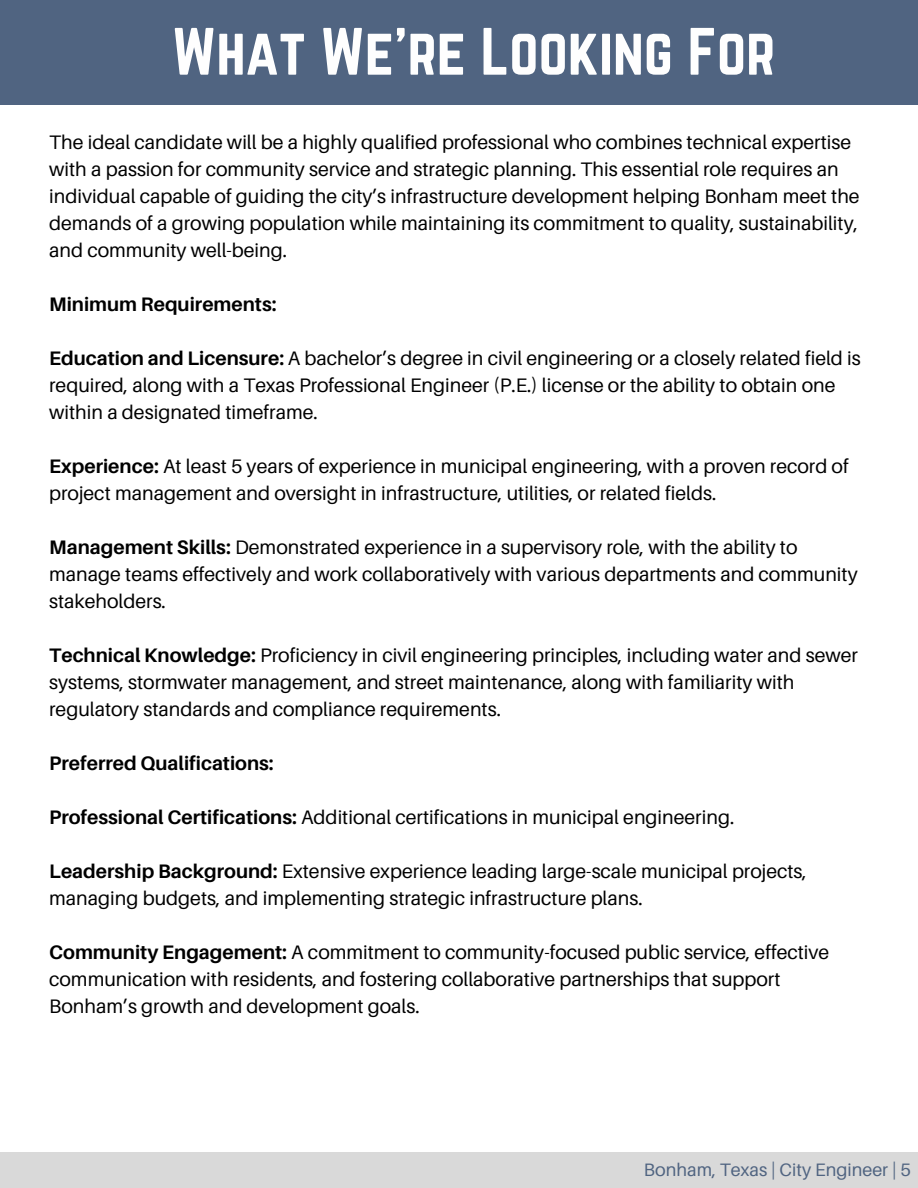
<style>
.page{position:relative;width:918px;height:1188px;background:#fff}
.page>*{position:absolute;margin:0;border:0;box-sizing:border-box;transform-origin:0 0}
.t1{font:58.5px "Norwester";color:#fefefe}
.t2{font:19.5px/27px "Aileron";color:#000}
.t3{font:700 19.5px "Aileron";color:#000}
.t4{font:18px "Aileron";color:#506481}
.s1{font-weight:700}
</style>
<div class="page">
<div style="left:0;top:0;width:918px;height:104px;background:#506481"></div>
<div style="left:0;top:1152px;width:918px;height:36px;background:#d9d9d9"></div>
<p class="t1" style="left:172px;top:16px;width:605px">What We’re Looking For</p>
<h1 class="t2" style="left:49px;top:128px;width:812px">The ideal candidate will be a highly qualified professional who combines technical expertise with a passion for community service and strategic planning. This essential role requires an individual capable of guiding the city’s infrastructure development helping Bonham meet the demands of a growing population while maintaining its commitment to quality, sustainability, and community well-being.</h1>
<p class="t3" style="left:49px;top:292px;width:229px">Minimum Requirements:</p>
<h2 class="t2" style="left:49px;top:344px;width:813px"><span class="s1">Education and Licensure:</span> A bachelor’s degree in civil engineering or a closely related field is required, along with a Texas Professional Engineer (P.E.) license or the ability to obtain one within a designated timeframe.</h2>
<p class="t2" style="left:49px;top:452px;width:801px"><span class="s1">Experience:</span> At least 5 years of experience in municipal engineering, with a proven record of project management and oversight in infrastructure, utilities, or related fields.</p>
<p class="t2" style="left:49px;top:533px;width:810px"><span class="s1">Management Skills:</span> Demonstrated experience in a supervisory role, with the ability to manage teams effectively and work collaboratively with various departments and community stakeholders.</p>
<p class="t2" style="left:49px;top:641px;width:810px"><span class="s1">Technical Knowledge:</span> Proficiency in civil engineering principles, including water and sewer systems, stormwater management, and street maintenance, along with familiarity with regulatory standards and compliance requirements.</p>
<p class="t3" style="left:49px;top:751px;width:226px">Preferred Qualifications:</p>
<h2 class="t2" style="left:49px;top:803px;width:687px"><span class="s1">Professional Certifications:</span> Additional certifications in municipal engineering.</h2>
<p class="t2" style="left:49px;top:857px;width:759px"><span class="s1">Leadership Background:</span> Extensive experience leading large-scale municipal projects, managing budgets, and implementing strategic infrastructure plans.</p>
<p class="t2" style="left:49px;top:938px;width:782px"><span class="s1">Community Engagement:</span> A commitment to community-focused public service, effective communication with residents, and fostering collaborative partnerships that support<br>Bonham’s growth and development goals.</p>
<p class="t4" style="left:644px;top:1159px;width:268px">Bonham, Texas | City Engineer | 5</p>
</div>
